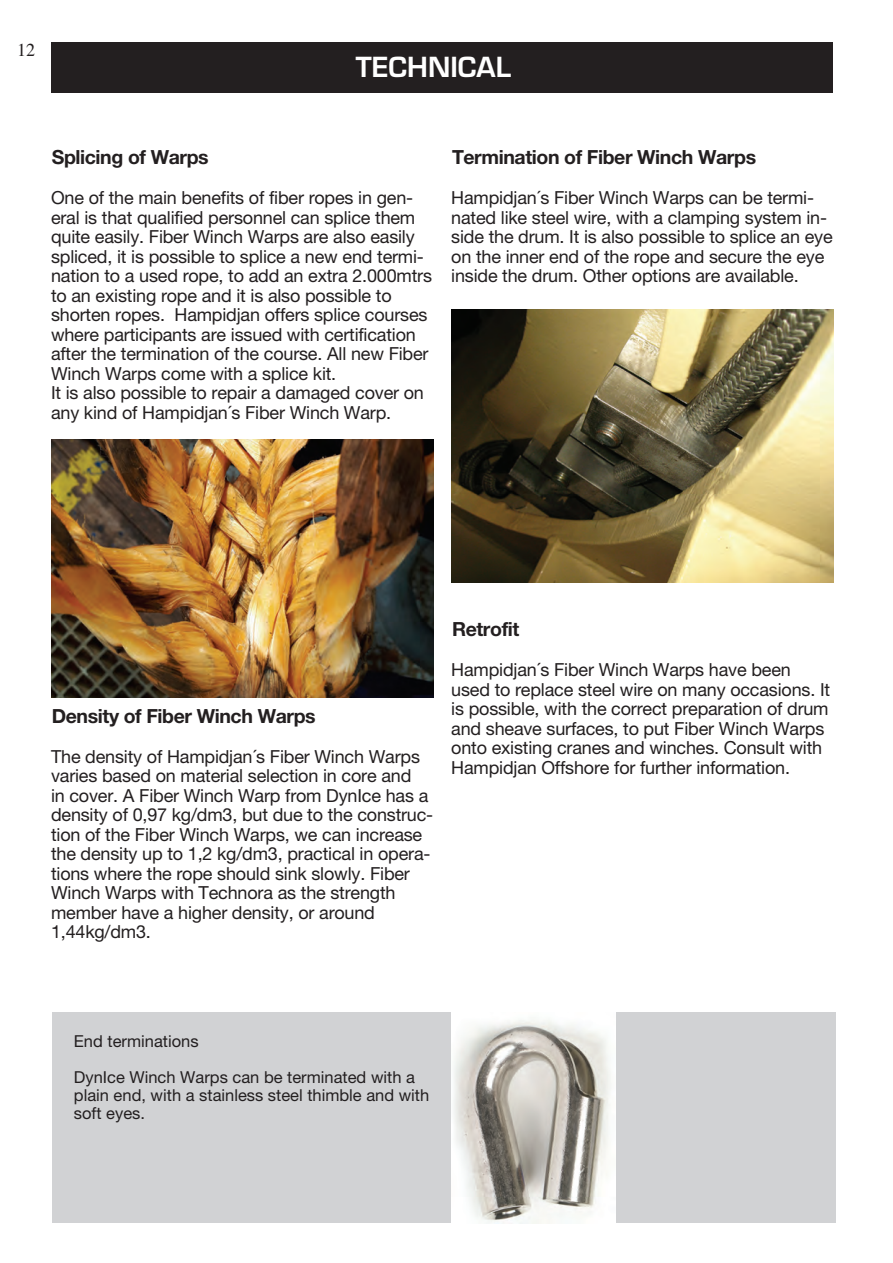
<style>
.page{position:relative;width:893px;height:1263px;background:#fff}
.page>*{position:absolute;margin:0;border:0;box-sizing:border-box;transform-origin:0 0}
.t1{font:600 27px "Eurostile";color:#fff}
.t2{font:700 19.5px "Helvetica Neue IS";letter-spacing:-.02em;color:#231f20}
.t3{font:18px/19.5px "Helvetica Neue IS";letter-spacing:-.01em;color:#231f20}
.t4{font:18px "Times";color:#231f20}
.t5{font:16.5px/36px "Helvetica Neue IS";color:#231f20}
</style>
<div class="page">
<div style="left:51px;top:43px;width:782px;height:50px;background:#231f20"></div>
<img style="left:451px;top:310px;width:382px;height:272px">
<img style="left:51px;top:439px;width:382px;height:258px">
<div style="left:52px;top:1013px;width:784px;height:210px;background:#d1d2d4"></div>
<img style="left:451px;top:1013px;width:165px;height:210px">
<p class="t4" style="left:17px;top:33px;width:19px">12</p>
<h1 class="t1" style="left:356px;top:50px;width:157px">TECHNICAL</h1>
<p class="t2" style="left:52px;top:145px;width:158px">Splicing of Warps</p>
<p class="t3" style="left:51px;top:188px;width:383px">One of the main benefits of fiber ropes in gen&shy;eral is that qualified personnel can splice them quite easily. Fiber Winch Warps are also easily spliced, it is possible to splice a new end termi&shy;nation to a used rope, to add an extra 2.000mtrs to an existing rope and it is also possible to shorten ropes. Hampidjan offers splice courses where participants are issued with certification after the termination of the course. All new Fiber Winch Warps come with a splice kit.<br>It is also possible to repair a damaged cover on any kind of Hampidjan´s Fiber Winch Warp.</p>
<p class="t2" style="left:452px;top:145px;width:306px">Termination of Fiber Winch Warps</p>
<p class="t3" style="left:451px;top:188px;width:383px">Hampidjan´s Fiber Winch Warps can be termi&shy;nated like steel wire, with a clamping system in&shy;side the drum. It is also possible to splice an eye on the inner end of the rope and secure the eye inside the drum. Other options are available.</p>
<p class="t2" style="left:52px;top:704px;width:265px">Density of Fiber Winch Warps</p>
<p class="t3" style="left:51px;top:746px;width:384px">The density of Hampidjan´s Fiber Winch Warps varies based on material selection in core and<br>in cover. A Fiber Winch Warp from DynIce has a density of 0,97 kg/dm3, but due to the construc&shy;tion of the Fiber Winch Warps, we can increase the density up to 1,2 kg/dm3, practical in opera&shy;tions where the rope should sink slowly. Fiber Winch Warps with Technora as the strength member have a higher density, or around 1,44kg/dm3.</p>
<p class="t2" style="left:452px;top:617px;width:69px">Retrofit</p>
<p class="t3" style="left:451px;top:660px;width:380px">Hampidjan´s Fiber Winch Warps have been used to replace steel wire on many occasions. It is possible, with the correct preparation of drum and sheave surfaces, to put Fiber Winch Warps onto existing cranes and winches. Consult with Hampidjan Offshore for further information.</p>
<p class="t5" style="left:74px;top:1023px;width:343px">End terminations<br>DynIce Winch Warps can be terminated with a</p>
<p class="t5" style="left:74px;top:1086px;width:357px;line-height:18px">plain end, with a stainless steel thimble and with soft eyes.</p>
</div>
